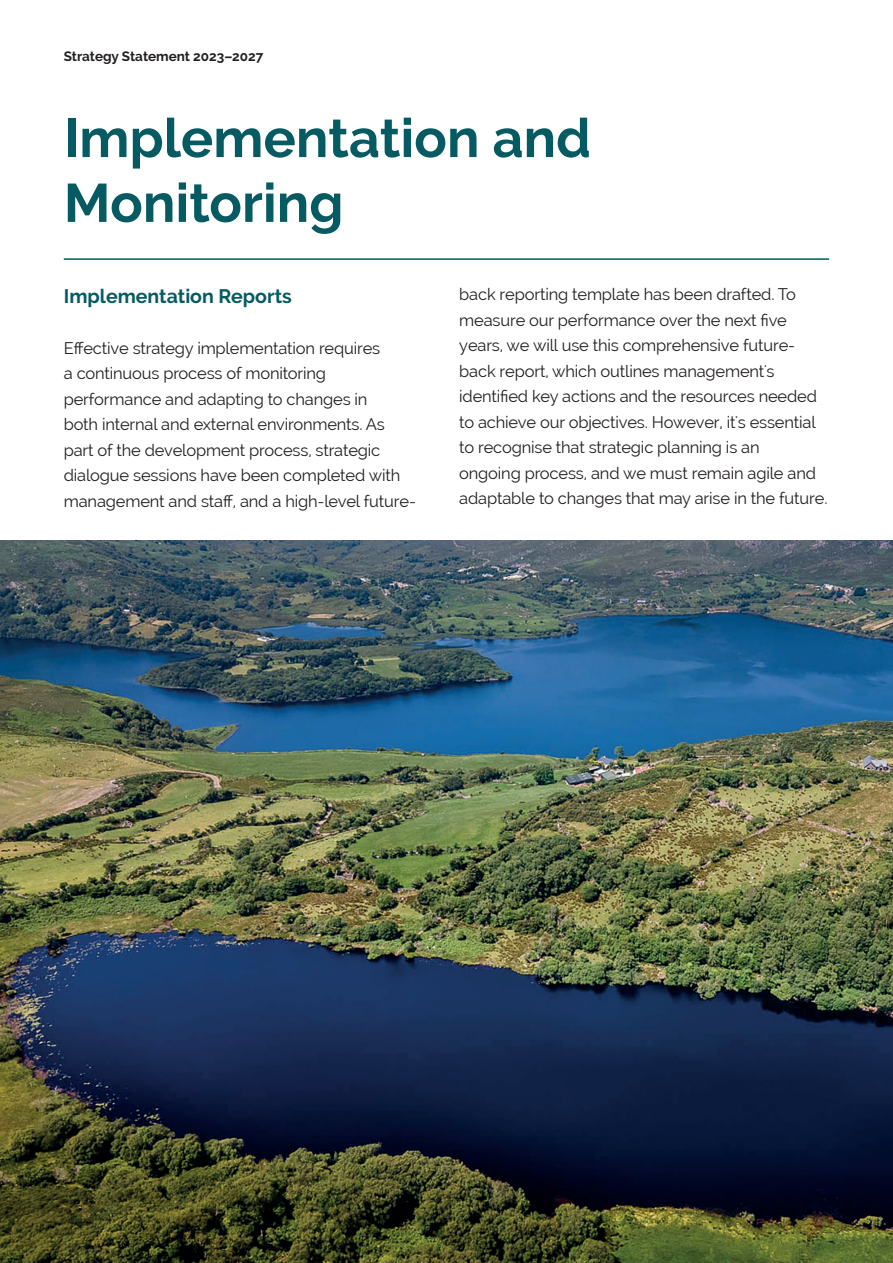
<style>
.page{position:relative;width:893px;height:1263px;background:#fff}
.page>*{position:absolute;margin:0;border:0;box-sizing:border-box;transform-origin:0 0}
.t1{font:700 54px/64.8px "Raleway";color:#065a62}
.t2{font:700 19.5px "Raleway";color:#065a62}
.t3{font:16.5px/25.5px "Raleway";letter-spacing:-.01em;color:#231f20}
.t4{font:700 13.5px "Raleway";color:#231f20}
</style>
<div class="page">
<hr style="left:64px;top:258px;width:765px;height:2px;background:#065a62">
<img style="left:0;top:540px;width:893px;height:723px">
<p class="t4" style="left:64px;top:48px;width:201px">Strategy Statement 2023–2027</p>
<p class="t1" style="left:64px;top:106px;width:529px">Implementation and<br>Monitoring</p>
<p class="t2" style="left:64px;top:285px;width:230px">Implementation Reports</p>
<p class="t3" style="left:64px;top:335px;width:354px">Effective strategy implementation requires<br>a continuous process of monitoring performance and adapting to changes in<br>both internal and external environments. As part of the development process, strategic dialogue sessions have been completed with management and staff, and a high-level future-</p>
<p class="t3" style="left:459px;top:281px;width:370px">back reporting template has been drafted. To measure our performance over the next five years, we will use this comprehensive future&shy;back report, which outlines management's identified key actions and the resources needed to achieve our objectives. However, it's essential to recognise that strategic planning is an<br>ongoing process, and we must remain agile and adaptable to changes that may arise in the future.</p>
</div>
